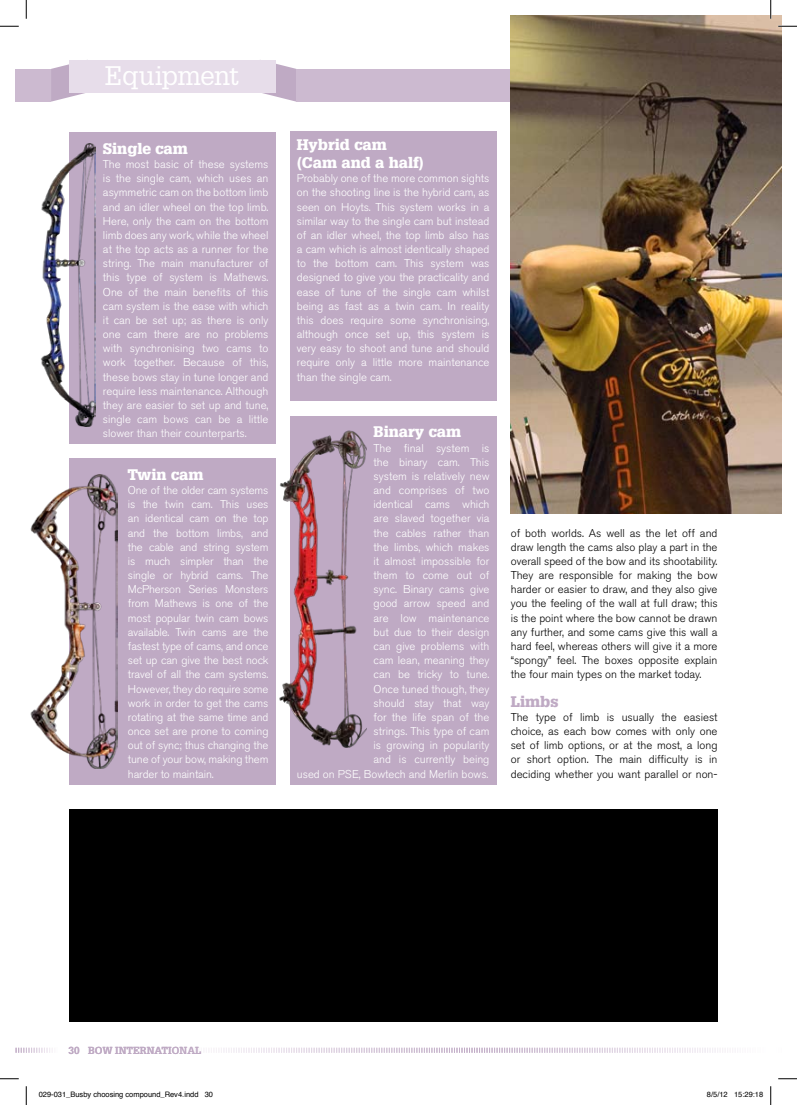
<style>
.page{position:relative;width:797px;height:1105px;background:#fff}
.page>*{position:absolute;margin:0;border:0;box-sizing:border-box;transform-origin:0 0}
.t1{font:26.25px "Glypha";letter-spacing:-.02em;color:#fff}
.t2{font:900 15px/18px "Glypha";color:#fff}
.t3{font:900 15px "Glypha";color:#bfaac4}
.t4{font:300 11.25px/14.1px "Akzidenz Grotesk BE";color:#fff;text-align:justify}
.t5{font:300 11.25px/14.1px "Akzidenz Grotesk BE";color:#000;text-align:justify}
.t6{font:700 10px "Glypha";color:#bfaac4}
.t7{font:7.5px "Helvetica";color:#000}
</style>
<div class="page">
<svg style="left:262px;top:60px;width:34px;height:42px"></svg>
<svg style="left:51px;top:64px;width:34px;height:38px"></svg>
<div style="left:69px;top:60px;width:206px;height:33px;background:#e7ddea"></div>
<div style="left:16px;top:69px;width:35px;height:33px;background:#ccbad0"></div>
<div style="left:296px;top:69px;width:474px;height:33px;background:#ccbad0"></div>
<div style="left:69px;top:809px;width:648px;height:213px;background:#000"></div>
<svg style="left:16px;top:1048px;width:37px;height:5px"></svg>
<svg style="left:211px;top:1047px;width:522px;height:6px"></svg>
<div style="left:69px;top:133px;width:206px;height:311px;background:#bfaac4"></div>
<div style="left:290px;top:132px;width:206px;height:269px;background:#bfaac4"></div>
<div style="left:69px;top:458px;width:206px;height:327px;background:#bfaac4"></div>
<img style="left:30px;top:475px;width:87px;height:293px">
<img style="left:41px;top:143px;width:55px;height:284px">
<div style="left:290px;top:416px;width:206px;height:369px;background:#bfaac4"></div>
<img style="left:279px;top:430px;width:87px;height:318px">
<img style="left:511px;top:16px;width:270px;height:498px">
<svg style="left:0;top:25px;width:19px;height:2px"></svg>
<svg style="left:778px;top:25px;width:19px;height:2px"></svg>
<svg style="left:0;top:1078px;width:19px;height:1px"></svg>
<svg style="left:778px;top:1078px;width:19px;height:1px"></svg>
<svg style="left:25px;top:0;width:2px;height:19px"></svg>
<svg style="left:25px;top:1086px;width:2px;height:19px"></svg>
<svg style="left:770px;top:0;width:1px;height:19px"></svg>
<svg style="left:770px;top:1086px;width:1px;height:19px"></svg>
<h1 class="t1" style="left:105px;top:59px;width:136px">Equipment</h1>
<h2 class="t2" style="left:103px;top:139px;width:87px">Single cam</h2>
<p class="t4" style="left:103px;top:157px;width:167px">The most basic of these systems is the single cam, which uses an asymmetric cam on the bottom limb and an idler wheel on the top limb.<br>Here, only the cam on the bottom limb does any work, while the wheel at the top acts as a runner for the string. The main manufacturer of this type of system is Mathews.<br>One of the main benefits of this cam system is the ease with which it can be set up; as there is only one cam there are no problems with synchronising two cams to work together. Because of this, these bows stay in tune longer and require less maintenance. Although they are easier to set up and tune, single cam bows can be a little slower than their counterparts.</p>
<h2 class="t2" style="left:128px;top:465px;width:77px">Twin cam</h2>
<p class="t4" style="left:128px;top:483px;width:142px">One of the older cam systems is the twin cam. This uses an identical cam on the top and the bottom limbs, and the cable and string system is much simpler than the single or hybrid cams. The McPherson Series Monsters from Mathews is one of the most popular twin cam bows available. Twin cams are the fastest type of cams, and once set up can give the best nock travel of all the cam systems.<br>However, they do require some work in order to get the cams rotating at the same time and once set are prone to coming out of sync; thus changing the tune of your bow, making them harder to maintain.</p>
<h2 class="t2" style="left:297px;top:136px;width:129px">Hybrid cam (Cam and a half)</h2>
<p class="t4" style="left:297px;top:171px;width:194px">Probably one of the more common sights on the shooting line is the hybrid cam, as seen on Hoyts. This system works in a similar way to the single cam but instead of an idler wheel, the top limb also has a cam which is almost identically shaped to the bottom cam. This system was designed to give you the practicality and ease of tune of the single cam whilst being as fast as a twin cam. In reality this does require some synchronising, although once set up, this system is very easy to shoot and tune and should require only a little more maintenance than the single cam.</p>
<h2 class="t2" style="left:373px;top:423px;width:89px">Binary cam</h2>
<p class="t4" style="left:297px;top:441px;width:194px;text-align:right">The final system is<br>the binary cam. This<br>system is relatively new<br>and comprises of two<br>identical cams which<br>are slaved together via<br>the cables rather than<br>the limbs, which makes<br>it almost impossible for<br>them to come out of<br>sync. Binary cams give<br>good arrow speed and<br>are low maintenance<br>but due to their design<br>can give problems with<br>cam lean, meaning they<br>can be tricky to tune.<br>Once tuned though, they<br>should stay that way<br>for the life span of the<br>strings. This type of cam<br>is growing in popularity<br>and is currently being<br>used on PSE, Bowtech and Merlin bows.</p>
<p class="t5" style="left:511px;top:526px;width:208px">of both worlds. As well as the let off and draw length the cams also play a part in the overall speed of the bow and its shootability.<br>They are responsible for making the bow harder or easier to draw, and they also give you the feeling of the wall at full draw; this is the point where the bow cannot be drawn any further, and some cams give this wall a hard feel, whereas others will give it a more “spongy” feel. The boxes opposite explain the four main types on the market today.</p>
<h2 class="t3" style="left:511px;top:692px;width:49px">Limbs</h2>
<p class="t5" style="left:511px;top:710px;width:208px">The type of limb is usually the easiest choice, as each bow comes with only one set of limb options, or at the most, a long or short option. The main difficulty is in deciding whether you want parallel or non-</p>
<p class="t6" style="left:69px;top:1044px;width:134px">30 BOW INTERNATIONAL</p>
<p class="t7" style="left:39px;top:1089px;width:176px">029-031_Busby choosing compound_Rev4.indd 30</p>
<p class="t7" style="left:707px;top:1089px;width:58px">8/5/12 15:29:18</p>
</div>
